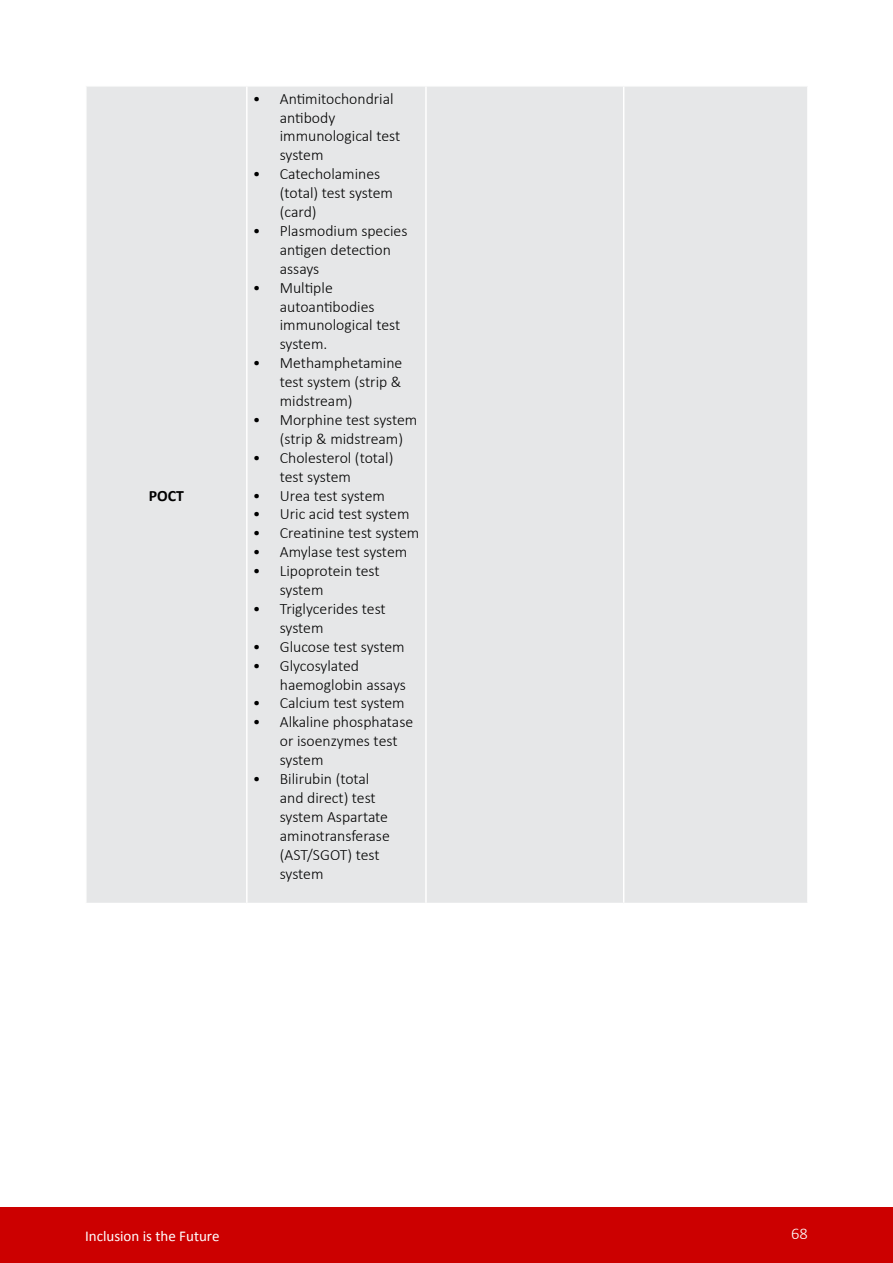
<style>
.page{position:relative;width:893px;height:1263px;background:#fff}
.page>*{position:absolute;margin:0;border:0;box-sizing:border-box;transform-origin:0 0}
.t1{font:300 16.5px "Calibri";color:#fff}
.t2{font:300 15.75px/18.9px "Calibri";color:#000}
.t3{font:700 15.75px "Calibri";color:#000}
.t4{font:15px "Calibri";color:#fff}
</style>
<div class="page">
<div style="left:0;top:1208px;width:893px;height:55px;background:#c00"></div>
<div style="left:87px;top:87px;width:720px;height:816px;background:#e6e7e8"></div>
<hr style="left:246px;top:87px;width:2px;height:816px;background:#fff">
<hr style="left:425px;top:87px;width:2px;height:816px;background:#fff">
<hr style="left:623px;top:87px;width:1px;height:816px;background:#fff">
<p class="t3" style="left:149px;top:485px;width:37px">POCT</p>
<p class="t2" style="left:280px;top:89px;width:122px;text-indent:-27px">• Antimitochondrial antibody immunological test system</p>
<p class="t2" style="left:280px;top:164px;width:115px;text-indent:-27px">• Catecholamines (total) test system (card)</p>
<p class="t2" style="left:280px;top:221px;width:129px;text-indent:-27px">• Plasmodium species antigen detection assays</p>
<p class="t2" style="left:280px;top:278px;width:122px;text-indent:-27px">• Multiple autoantibodies immunological test system.</p>
<p class="t2" style="left:280px;top:353px;width:124px;text-align:justify;text-indent:-27px">• Methamphetamine test system (strip &amp; midstream)</p>
<p class="t2" style="left:280px;top:410px;width:139px;text-indent:-27px">• Morphine test system (strip &amp; midstream)</p>
<p class="t2" style="left:280px;top:448px;width:115px;text-indent:-27px">• Cholesterol (total) test system</p>
<p class="t2" style="left:253px;top:486px;width:134px">• Urea test system</p>
<p class="t2" style="left:253px;top:505px;width:158px">• Uric acid test system</p>
<p class="t2" style="left:253px;top:523px;width:168px">• Creatinine test system</p>
<p class="t2" style="left:253px;top:542px;width:156px">• Amylase test system</p>
<p class="t2" style="left:280px;top:561px;width:101px;text-indent:-27px">• Lipoprotein test system</p>
<p class="t2" style="left:280px;top:599px;width:107px;text-indent:-27px">• Triglycerides test system</p>
<p class="t2" style="left:253px;top:637px;width:153px">• Glucose test system</p>
<p class="t2" style="left:280px;top:656px;width:128px;text-indent:-27px">• Glycosylated haemoglobin assays</p>
<p class="t2" style="left:253px;top:694px;width:153px">• Calcium test system</p>
<p class="t2" style="left:280px;top:712px;width:135px;text-indent:-27px">• Alkaline phosphatase or isoenzymes test system</p>
<p class="t2" style="left:280px;top:769px;width:112px;text-indent:-27px">• Bilirubin (total and direct) test system Aspartate aminotransferase (AST/SGOT) test system</p>
<p class="t4" style="left:85px;top:1226px;width:136px">Inclusion is the Future</p>
<p class="t1" style="left:791px;top:1223px;width:18px">68</p>
</div>
